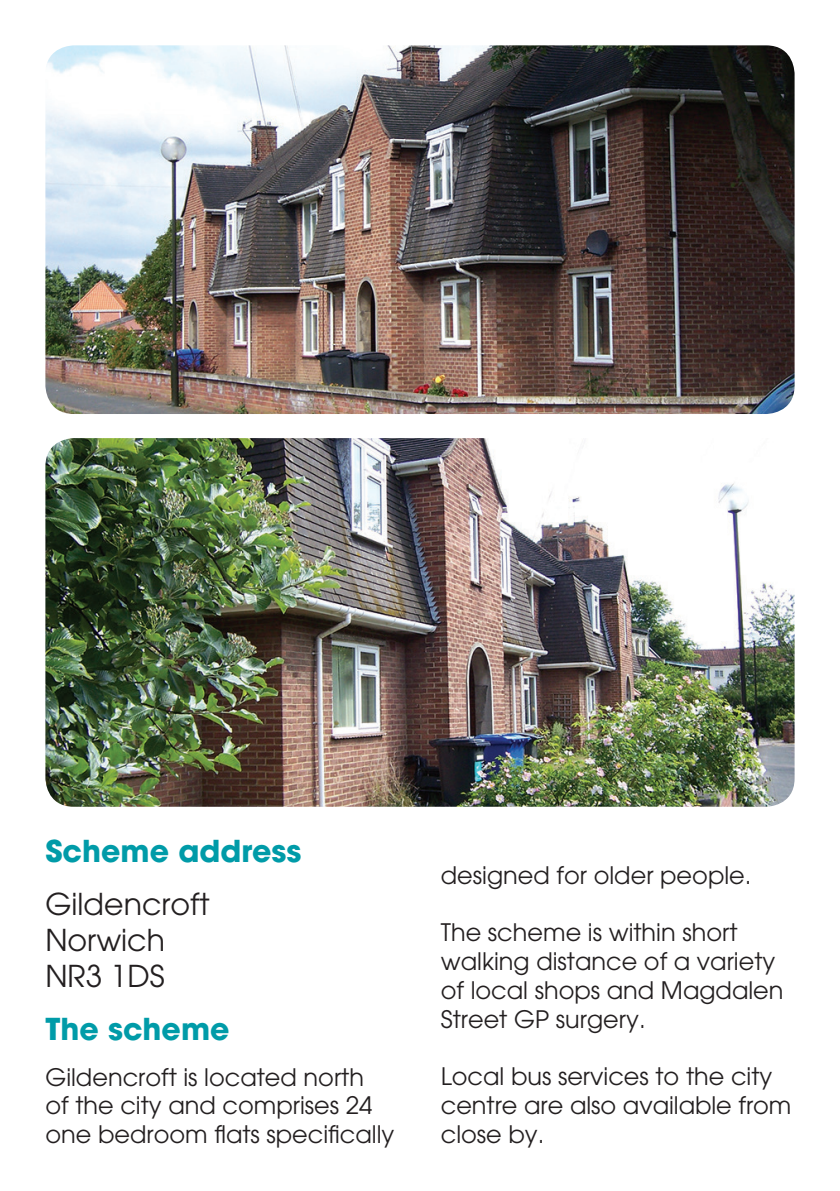
<style>
.page{position:relative;width:840px;height:1191px;background:#fff}
.page>*{position:absolute;margin:0;border:0;box-sizing:border-box;transform-origin:0 0}
.t1{font:30px/36px "Avant Garde";color:#231f20}
.t2{font:700 30px "Avant Garde";color:#009ba8}
.t3{font:24px/28.8px "Avant Garde";color:#231f20}
</style>
<div class="page">
<img style="left:45px;top:45px;width:749px;height:369px">
<img style="left:45px;top:438px;width:749px;height:368px">
<p class="t2" style="left:45px;top:831px;width:257px">Scheme address</p>
<p class="t1" style="left:45px;top:885px;width:166px">Gildencroft<br>Norwich<br>NR3 1DS</p>
<p class="t2" style="left:45px;top:1009px;width:185px">The scheme</p>
<p class="t3" style="left:45px;top:1062px;width:350px">Gildencroft is located north<br>of the city and comprises 24 one bedroom flats specifically</p>
<p class="t3" style="left:440px;top:860px;width:312px">designed for older people.</p>
<p class="t3" style="left:440px;top:918px;width:344px">The scheme is within short walking distance of a variety of local shops and Magdalen<br>Street GP surgery.</p>
<p class="t3" style="left:440px;top:1062px;width:352px">Local bus services to the city centre are also available from close by.</p>
</div>
